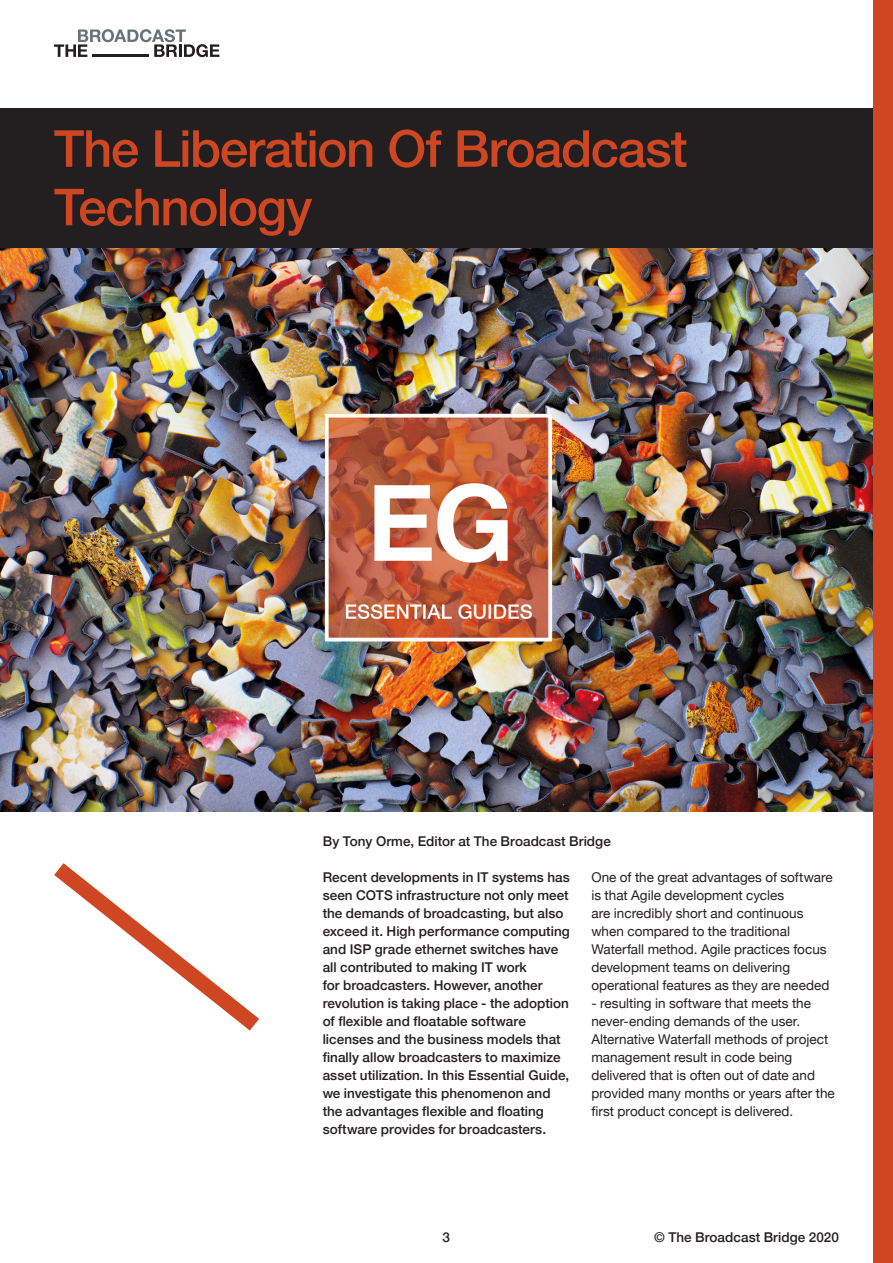
<style>
.page{position:relative;width:893px;height:1263px;background:#fff}
.page>*{position:absolute;margin:0;border:0;box-sizing:border-box;transform-origin:0 0}
.Title_Inner{font:500 51px/58.5px "Helvetica Neue LTW1 G";letter-spacing:-.025em;color:#cf4722}
.intro{font:500 13.5px/18px "Helvetica Neue";color:#231f20}
.intro-2{font:13.5px/18px "Helvetica Neue";color:#231f20}
.sub_head{font:500 13.5px "Helvetica Neue";letter-spacing:.005em;color:#231f20}
</style>
<div class="page">
<img style="left:0;top:248px;width:873px;height:563px">
<div style="left:0;top:108px;width:892px;height:140px;background:#231f20"></div>
<svg style="left:54px;top:863px;width:205px;height:168px"></svg>
<svg style="left:54px;top:29px;width:165px;height:28px"></svg>
<hr style="left:93px;top:54px;width:56px;height:3px;background:#231f20">
<div style="left:873px;top:0;width:20px;height:1263px;background:#cf4722"></div>
<p class="Title_Inner" style="left:54px;top:119px;width:635px">The Liberation Of Broadcast<br>Technology</p>
<p class="intro" style="left:323px;top:831px;width:289px">By Tony Orme, Editor at The Broadcast Bridge</p>
<p class="intro" style="left:323px;top:867px;width:249px">Recent developments in IT systems has seen COTS infrastructure not only meet the demands of broadcasting, but also exceed it. High performance computing and ISP grade ethernet switches have all contributed to making IT work<br>for broadcasters. However, another revolution is taking place - the adoption of flexible and floatable software licenses and the business models that finally allow broadcasters to maximize asset utilization. In this Essential Guide, we investigate this phenomenon and the advantages flexible and floating software provides for broadcasters.</p>
<p class="intro-2" style="left:591px;top:869px;width:243px">One of the great advantages of software is that Agile development cycles<br>are incredibly short and continuous when compared to the traditional Waterfall method. Agile practices focus development teams on delivering operational features as they are needed</p>
<p class="intro-2" style="left:591px;top:995px;width:245px">- resulting in software that meets the never-ending demands of the user.<br>Alternative Waterfall methods of project management result in code being delivered that is often out of date and provided many months or years after the first product concept is delivered.</p>
<p class="intro" style="left:442px;top:1227px;width:9px">3</p>
<p class="sub_head" style="left:654px;top:1226px;width:186px">© The Broadcast Bridge 2020</p>
</div>
